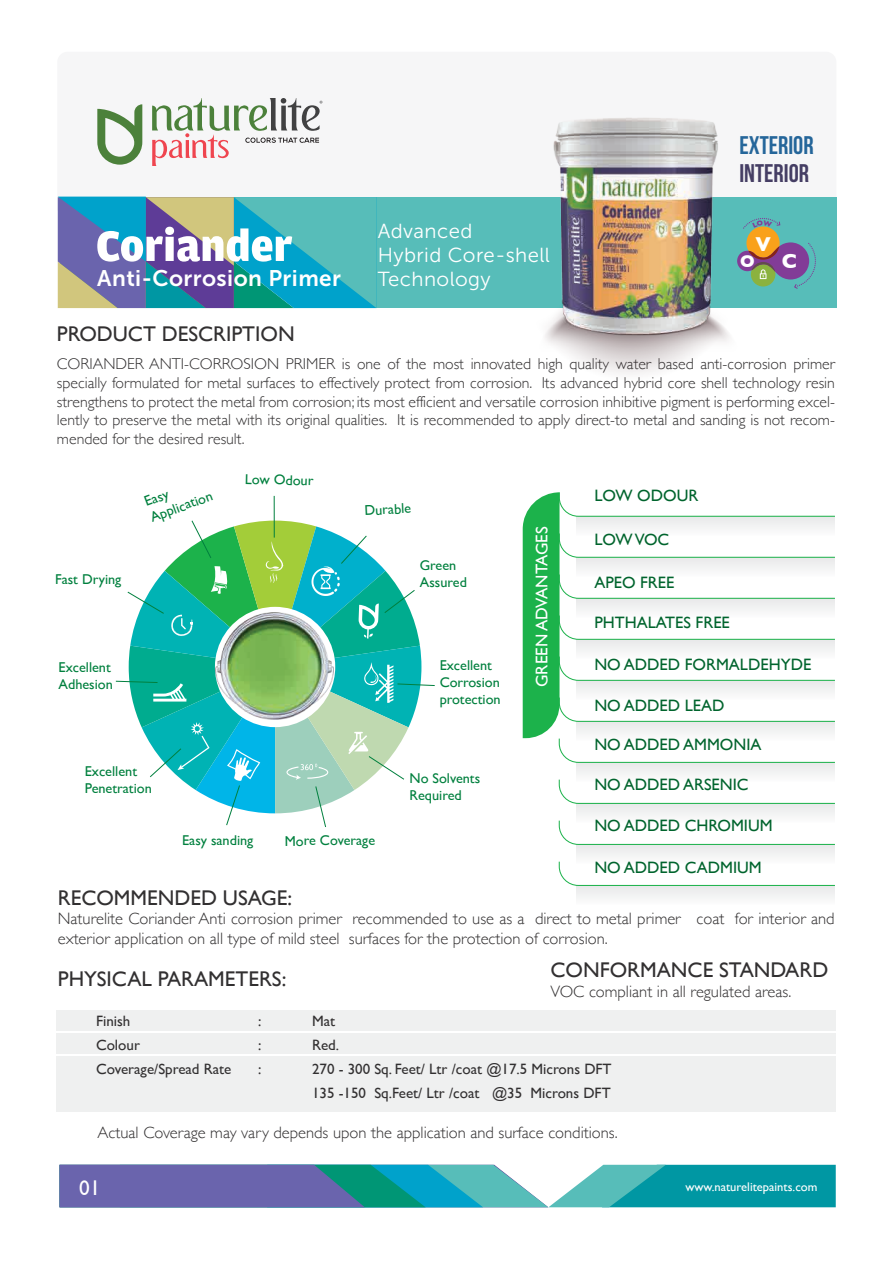
<style>
.page{position:relative;width:893px;height:1263px;background:#fff}
.page>*{position:absolute;margin:0;border:0;box-sizing:border-box;transform-origin:0 0}
.t1{font:700 25.5px "Bebas Neue";color:#25669a}
.t2{font:700 25.5px "Bebas Neue";color:#453e64}
.t3{font:22.5px "Museo Sans 700";letter-spacing:.02em;color:#fff}
.t4{font:21.3px "Gill Sans";color:#323031}
.t5{font:21.3px "Gill Sans";color:#fff}
.t6{font:700 20.55px "Gill Sans";color:#fff}
.t7{font:20.25px/24.3px "Museo Sans 300";letter-spacing:.02em;color:#fff}
.t8{font:700 17.25px "Gill Sans";color:#fff}
.t9{font:16.95px "Gill Sans";color:#fff}
.t10{font:300 16.5px/19.8px "Gill Sans";color:#323031}
.t11{font:16.5px "Gill Sans";color:#00642d}
.t12{font:300 15.75px/18.9px "Gill Sans";color:#323031;text-align:justify}
.t13{font:15px/24px "Gill Sans";color:#323031}
.t14{font:14.25px/17.1px "Gill Sans";color:#00803e}
.t15{font:12.6px "Gill Sans";color:#fff}
</style>
<div class="page">
<div style="left:376px;top:197px;width:461px;height:111px;background:#57bdb9"></div>
<div style="left:57px;top:1010px;width:779px;height:21px;background:#eff0f0"></div>
<div style="left:57px;top:1034px;width:779px;height:20px;background:#eff0f0"></div>
<div style="left:57px;top:1057px;width:779px;height:55px;background:#eff0f0"></div>
<svg style="left:60px;top:1165px;width:776px;height:42px;background:#4692b0"></svg>
<div style="left:577px;top:763px;width:258px;height:29px;background:#f1f2f2"></div>
<div style="left:577px;top:804px;width:258px;height:29px;background:#f1f2f2"></div>
<svg style="left:558px;top:779px;width:277px;height:25px"></svg>
<div style="left:577px;top:845px;width:258px;height:29px;background:#f1f2f2"></div>
<svg style="left:558px;top:820px;width:277px;height:25px"></svg>
<div style="left:577px;top:886px;width:258px;height:29px;background:linear-gradient(to right,#f7f7f7,#f7f7f7)"></div>
<svg style="left:558px;top:861px;width:277px;height:25px"></svg>
<svg style="left:523px;top:492px;width:312px;height:271px"></svg>
<svg style="left:97px;top:104px;width:45px;height:61px"></svg>
<svg style="left:152px;top:98px;width:170px;height:68px"></svg>
<div style="left:746px;top:226px;width:34px;height:34px;background:#f9a11b;border-radius:50%"></div>
<svg style="left:758px;top:242px;width:58px;height:47px"></svg>
<svg style="left:58px;top:197px;width:318px;height:111px;background:#5c9eb3"></svg>
<img style="left:545px;top:117px;width:213px;height:257px">
<hr style="left:274px;top:496px;width:1px;height:42px;background:#00803e">
<svg style="left:115px;top:520px;width:320px;height:307px"></svg>
<svg style="left:743px;top:218px;width:38px;height:11px"></svg>
<h2 class="t3" style="left:97px;top:265px;width:245px">Anti-Corrosion Primer</h2>
<p class="t7" style="left:378px;top:219px;width:174px">Advanced<br>Hybrid Core-shell<br>Technology</p>
<h1 class="t1" style="left:739px;top:131px;width:76px">EXTERIOR</h1>
<h1 class="t2" style="left:739px;top:159px;width:71px">INTERIOR</h1>
<h3 class="t6" style="left:755px;top:227px;width:17px">V</h3>
<p class="t8" style="left:740px;top:248px;width:16px">O</p>
<h3 class="t6" style="left:782px;top:245px;width:17px">C</h3>
<h3 class="t4" style="left:57px;top:322px;width:239px">PRODUCT DESCRIPTION</h3>
<p class="t12" style="left:57px;top:353px;width:779px">CORIANDER ANTI-CORROSION PRIMER is one of the most innovated high quality water based anti-corrosion primer specially formulated for metal surfaces to effectively protect from corrosion. Its advanced hybrid core shell technology resin strengthens to protect the metal from corrosion; its most efficient and versatile corrosion inhibitive pigment is performing excel&shy;lently to preserve the metal with its original qualities. It is recommended to apply direct-to metal and sanding is not recom&shy;mended for the desired result.</p>
<p class="t14" style="left:55px;top:571px;width:68px">Fast Drying</p>
<p class="t14" style="left:142px;top:494px;width:67px;rotate:-21deg">Easy<br>Application</p>
<p class="t14" style="left:59px;top:659px;width:56px">Excellent<br>Adhesion</p>
<p class="t14" style="left:85px;top:763px;width:69px">Excellent<br>Penetration</p>
<p class="t14" style="left:245px;top:470px;width:70px;rotate:2deg">Low Odour</p>
<p class="t14" style="left:364px;top:502px;width:48px;rotate:-3deg">Durable</p>
<p class="t14" style="left:419px;top:557px;width:49px;rotate:-1deg">Green<br>Assured</p>
<p class="t14" style="left:440px;top:656px;width:62px">Excellent<br>Corrosion protection</p>
<p class="t14" style="left:410px;top:769px;width:72px">No Solvents<br>Required</p>
<p class="t14" style="left:182px;top:832px;width:73px">Easy sanding</p>
<p class="t14" style="left:285px;top:832px;width:92px;rotate:-1deg">More Coverage</p>
<p class="t9" style="left:532px;top:687px;width:162px;rotate:-90deg">GREEN ADVANTAGES</p>
<p class="t11" style="left:594px;top:486px;width:105px">LOW ODOUR</p>
<p class="t11" style="left:594px;top:530px;width:76px">LOW VOC</p>
<p class="t11" style="left:594px;top:573px;width:82px">APEO FREE</p>
<p class="t11" style="left:594px;top:613px;width:137px">PHTHALATES FREE</p>
<p class="t11" style="left:594px;top:655px;width:218px">NO ADDED FORMALDEHYDE</p>
<p class="t11" style="left:594px;top:696px;width:132px">NO ADDED LEAD</p>
<p class="t11" style="left:594px;top:734px;width:169px">NO ADDED AMMONIA</p>
<p class="t11" style="left:594px;top:775px;width:156px">NO ADDED ARSENIC</p>
<p class="t11" style="left:594px;top:816px;width:180px">NO ADDED CHROMIUM</p>
<p class="t11" style="left:594px;top:857px;width:169px">NO ADDED CADMIUM</p>
<h3 class="t4" style="left:58px;top:885px;width:236px">RECOMMENDED USAGE:</h3>
<p class="t10" style="left:58px;top:908px;width:778px">Naturelite Coriander Anti corrosion primer recommended to use as a direct to metal primer coat for interior and exterior application on all type of mild steel surfaces for the protection of corrosion.</p>
<h3 class="t4" style="left:58px;top:966px;width:230px">PHYSICAL PARAMETERS:</h3>
<h3 class="t4" style="left:550px;top:957px;width:279px">CONFORMANCE STANDARD</h3>
<p class="t10" style="left:550px;top:980px;width:242px">VOC compliant in all regulated areas.</p>
<p class="t13" style="left:96px;top:1009px;width:36px">Finish</p>
<p class="t13" style="left:258px;top:1009px;width:5px">:</p>
<p class="t13" style="left:312px;top:1009px;width:25px">Mat</p>
<p class="t13" style="left:96px;top:1033px;width:45px">Colour</p>
<p class="t13" style="left:258px;top:1033px;width:5px">:</p>
<p class="t13" style="left:312px;top:1033px;width:29px">Red.</p>
<p class="t13" style="left:96px;top:1057px;width:137px">Coverage/Spread Rate</p>
<p class="t13" style="left:258px;top:1057px;width:5px">:</p>
<p class="t13" style="left:312px;top:1057px;width:301px">270 - 300 Sq. Feet/ Ltr /coat @17.5 Microns DFT<br>135 -150 Sq.Feet/ Ltr /coat @35 Microns DFT</p>
<p class="t10" style="left:98px;top:1122px;width:521px">Actual Coverage may vary depends upon the application and surface conditions.</p>
<h3 class="t5" style="left:79px;top:1175px;width:23px">01</h3>
<p class="t15" style="left:685px;top:1180px;width:133px">www.naturelitepaints.com</p>
</div>
